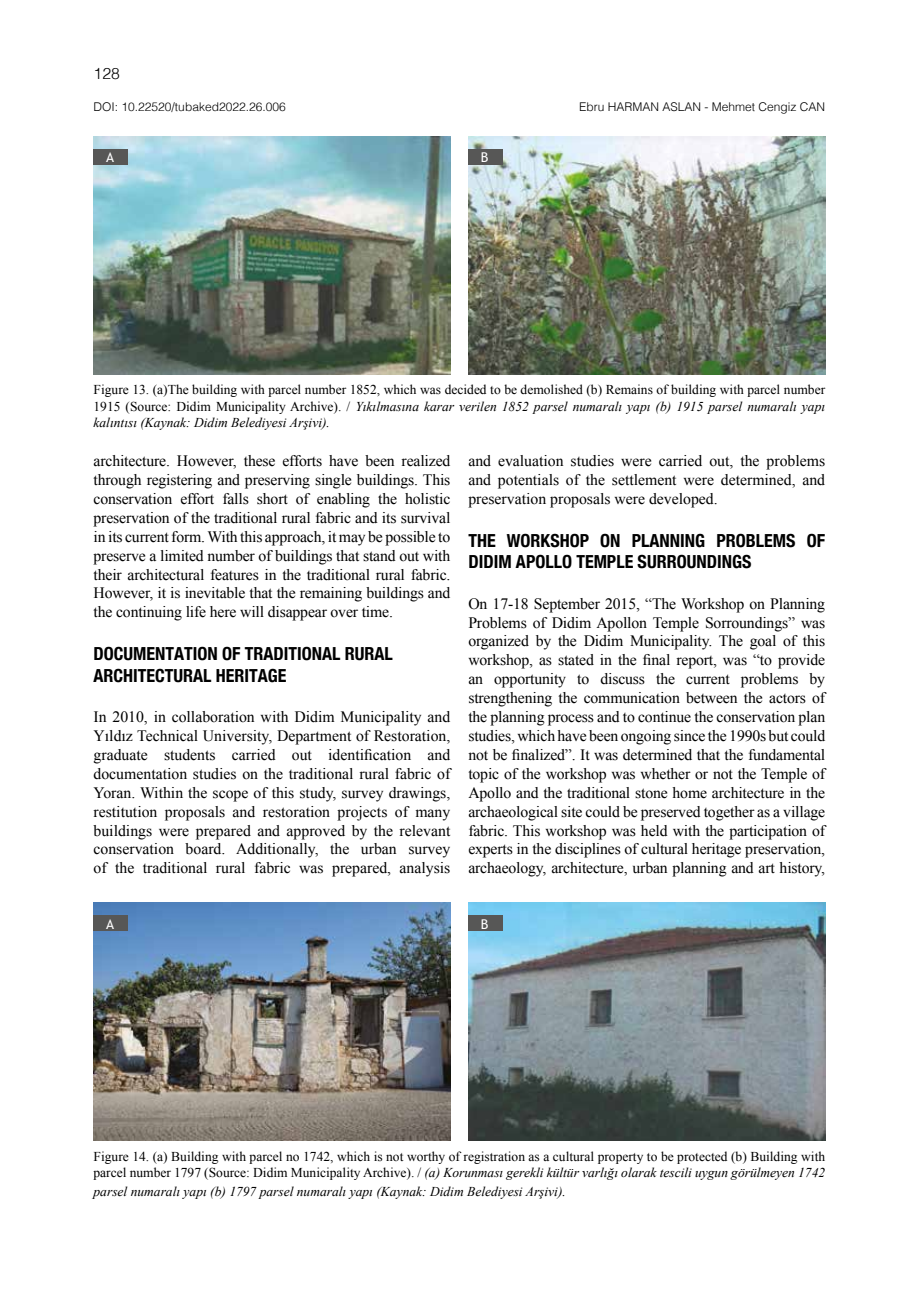
<style>
.page{position:relative;width:906px;height:1289px;background:#fff}
.page>*{position:absolute;margin:0;border:0;box-sizing:border-box;transform-origin:0 0}
.t1{font:700 condensed 18px/21.6px "Helvetica Neue";color:#000}
.t2{font:15.75px/18.9px "Times New Roman";letter-spacing:-.005em;color:#000;text-align:justify}
.t3{font:300 15.75px "Helvetica";color:#000}
.t4{font:13.5px/16.2px "Times New Roman";color:#000;text-align:justify}
.t5{font:italic 13.5px "Times New Roman";color:#000}
.t6{font:13.5px "Trebuchet MS";color:#fff}
.t7{font:300 12px "Helvetica";color:#000}
.s1{font-style:italic}
</style>
<div class="page">
<img style="left:94px;top:136px;width:356px;height:238px">
<img style="left:468px;top:136px;width:357px;height:238px">
<img style="left:94px;top:902px;width:356px;height:238px">
<img style="left:468px;top:902px;width:357px;height:238px">
<div style="left:94px;top:149px;width:34px;height:15px;background:#575756"></div>
<div style="left:94px;top:915px;width:34px;height:16px;background:#575756"></div>
<div style="left:468px;top:149px;width:34px;height:15px;background:#575756"></div>
<div style="left:468px;top:915px;width:34px;height:16px;background:#575756"></div>
<p class="t3" style="left:94px;top:60px;width:28px">128</p>
<p class="t7" style="left:94px;top:96px;width:194px">DOI: 10.22520/tubaked2022.26.006</p>
<p class="t7" style="left:579px;top:96px;width:248px">Ebru HARMAN ASLAN - Mehmet Cengiz CAN</p>
<p class="t6" style="left:106px;top:149px;width:9px">A</p>
<p class="t6" style="left:481px;top:149px;width:9px">B</p>
<p class="t4" style="left:94px;top:381px;width:733px">Figure 13. (a)The building with parcel number 1852, which was decided to be demolished (b) Remains of building with parcel number 1915 (Source: Didim Municipality Archive). / <span class="s1">Yıkılmasına karar verilen 1852 parsel numaralı yapı (b) 1915 parsel numaralı yapı kalıntısı (Kaynak: Didim Belediyesi Arşivi).</span></p>
<p class="t2" style="left:94px;top:451px;width:358px">architecture. However, these efforts have been realized through registering and preserving single buildings. This conservation effort falls short of enabling the holistic preservation of the traditional rural fabric and its survival in its current form. With this approach, it may be possible to preserve a limited number of buildings that stand out with their architectural features in the traditional rural fabric.<br>However, it is inevitable that the remaining buildings and the continuing life here will disappear over time.</p>
<p class="t1" style="left:94px;top:641px;width:301px">DOCUMENTATION OF TRADITIONAL RURAL<br>ARCHITECTURAL HERITAGE</p>
<p class="t2" style="left:94px;top:707px;width:358px">In 2010, in collaboration with Didim Municipality and Yıldız Technical University, Department of Restoration, graduate students carried out identification and documentation studies on the traditional rural fabric of Yoran. Within the scope of this study, survey drawings, restitution proposals and restoration projects of many buildings were prepared and approved by the relevant conservation board. Additionally, the urban survey of the traditional rural fabric was prepared, analysis</p>
<p class="t2" style="left:468px;top:451px;width:358px">and evaluation studies were carried out, the problems and potentials of the settlement were determined, and preservation proposals were developed.</p>
<p class="t1" style="left:468px;top:528px;width:358px">THE WORKSHOP ON PLANNING PROBLEMS OF<br>DIDIM APOLLO TEMPLE SURROUNDINGS</p>
<p class="t2" style="left:468px;top:593px;width:358px">On 17-18 September 2015, “The Workshop on Planning Problems of Didim Apollon Temple Sorroundings” was organized by the Didim Municipality. The goal of this workshop, as stated in the final report, was “to provide an opportunity to discuss the current problems by strengthening the communication between the actors of the planning process and to continue the conservation plan studies, which have been ongoing since the 1990s but could not be finalized”. It was determined that the fundamental topic of the workshop was whether or not the Temple of Apollo and the traditional stone home architecture in the archaeological site could be preserved together as a village fabric. This workshop was held with the participation of experts in the disciplines of cultural heritage preservation, archaeology, architecture, urban planning and art history,</p>
<p class="t6" style="left:106px;top:916px;width:9px">A</p>
<p class="t6" style="left:481px;top:916px;width:9px">B</p>
<p class="t4" style="left:94px;top:1148px;width:733px">Figure 14. (a) Building with parcel no 1742, which is not worthy of registration as a cultural property to be protected (b) Building with parcel number 1797 (Source: Didim Municipality Archive). / <span class="s1">(a) Korunması gerekli kültür varlığı olarak tescili uygun görülmeyen 1742</span></p>
<p class="t5" style="left:94px;top:1182px;width:474px">parsel numaralı yapı (b) 1797 parsel numaralı yapı (Kaynak: Didim Belediyesi Arşivi).</p>
</div>
